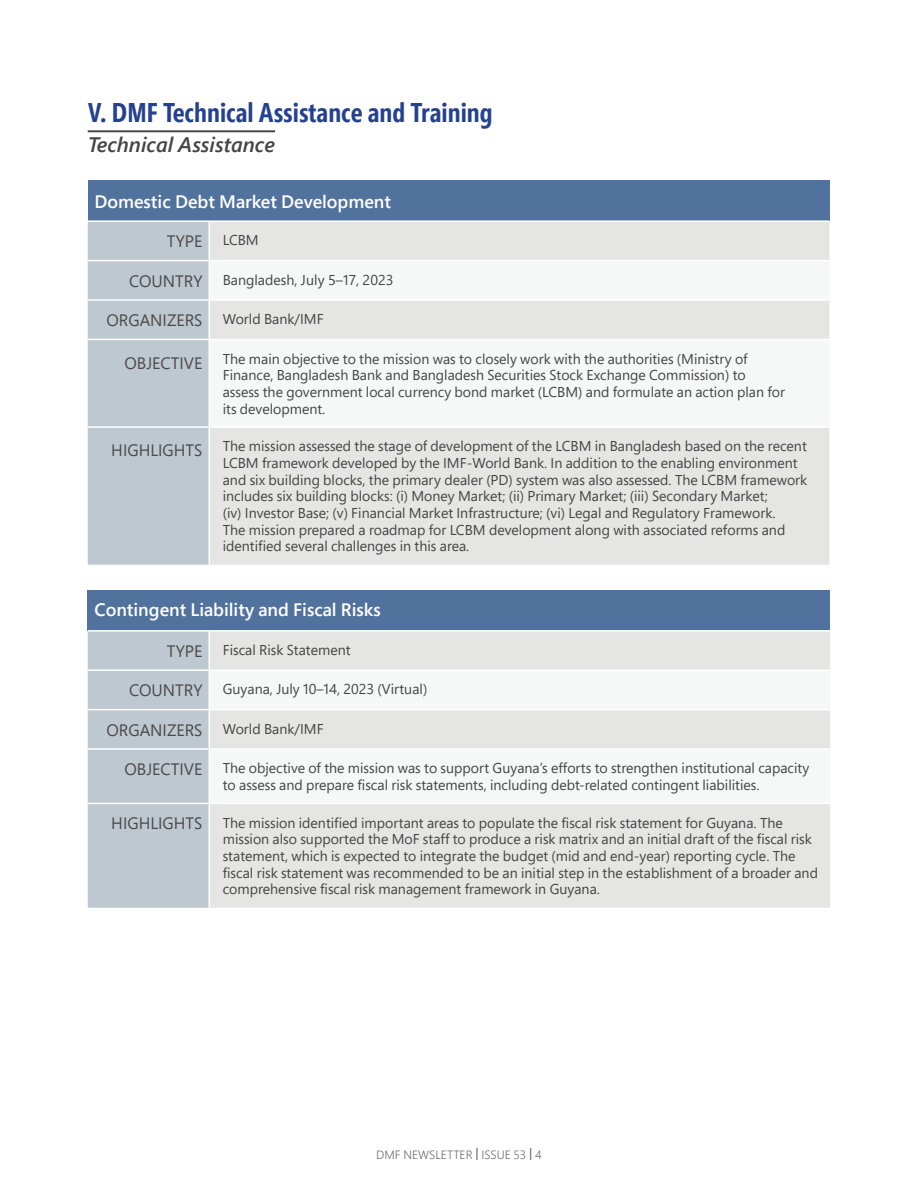
<style>
.page{position:relative;width:918px;height:1188px;background:#fff}
.page>*{position:absolute;margin:0;border:0;box-sizing:border-box;transform-origin:0 0}
.t1{font:700 27px "Segoe Pro Cond";color:#24418f}
.t2{font:italic 600 21px "Segoe Pro";color:#454446}
.t3{font:600 18px "Segoe Pro";color:#fff}
.t4{font:16.5px "Segoe Pro";color:#4d4949}
.t5{font:14.25px/16.6px "Segoe Pro";color:#454446}
.t6{font:300 12px "Segoe Pro";color:#6d6b6c}
.s1{font-size:14.25px;color:#454446}
.s2{font-size:16.5px;color:#4d4949}
.s3{font-weight:600}
</style>
<div class="page">
<div style="left:88px;top:181px;width:742px;height:40px;background:#52729e"></div>
<div style="left:88px;top:222px;width:120px;height:343px;background:#bec8d0"></div>
<div style="left:210px;top:222px;width:620px;height:343px;background:#e5e5e4"></div>
<svg style="left:210px;top:261px;width:620px;height:165px;fill:#f6f7f7"></svg>
<hr style="left:209px;top:220px;width:621px;height:2px;background:#fff">
<hr style="left:88px;top:220px;width:121px;height:2px;background:#fff">
<hr style="left:88px;top:260px;width:121px;height:1px;background:#fff">
<hr style="left:209px;top:260px;width:621px;height:1px;background:#fff">
<hr style="left:88px;top:299px;width:121px;height:2px;background:#fff">
<hr style="left:88px;top:339px;width:121px;height:1px;background:#fff">
<hr style="left:88px;top:426px;width:121px;height:2px;background:#fff">
<hr style="left:209px;top:299px;width:621px;height:2px;background:#fff">
<hr style="left:209px;top:339px;width:621px;height:1px;background:#fff">
<hr style="left:209px;top:426px;width:621px;height:2px;background:#fff">
<hr style="left:88px;top:130px;width:187px;height:2px;background:#454446">
<div style="left:88px;top:590px;width:742px;height:41px;background:#52729e"></div>
<div style="left:88px;top:632px;width:120px;height:276px;background:#bec8d0"></div>
<div style="left:210px;top:632px;width:620px;height:276px;background:#e5e5e4"></div>
<svg style="left:210px;top:671px;width:620px;height:132px;fill:#f6f7f7"></svg>
<hr style="left:88px;top:669px;width:121px;height:2px;background:#fff">
<hr style="left:209px;top:669px;width:621px;height:2px;background:#fff">
<hr style="left:88px;top:709px;width:121px;height:1px;background:#fff">
<hr style="left:209px;top:709px;width:621px;height:1px;background:#fff">
<hr style="left:88px;top:748px;width:121px;height:2px;background:#fff">
<hr style="left:209px;top:748px;width:621px;height:2px;background:#fff">
<hr style="left:88px;top:803px;width:121px;height:1px;background:#fff">
<hr style="left:209px;top:803px;width:621px;height:1px;background:#fff">
<hr style="left:88px;top:630px;width:121px;height:2px;background:#fff">
<hr style="left:209px;top:630px;width:621px;height:2px;background:#fff">
<h1 class="t1" style="left:88px;top:95px;width:406px">V. DMF Technical Assistance and Training</h1>
<h2 class="t2" style="left:88px;top:130px;width:189px">Technical Assistance</h2>
<p class="t3" style="left:94px;top:189px;width:298px">Domestic Debt Market Development</p>
<p class="t4" style="left:167px;top:230px;width:93px">TYPE <span class="s1">LCBM</span></p>
<p class="t5" style="left:129px;top:271px;width:266px"><span class="s2">COUNTRY</span> Bangladesh, July 5–17, 2023</p>
<p class="t5" style="left:106px;top:310px;width:219px"><span class="s2">ORGANIZERS</span> World Bank/IMF</p>
<p class="t5" style="left:223px;top:350px;width:564px;text-indent:-98px"><span class="s2">OBJECTIVE</span> The main objective to the mission was to closely work with the authorities (Ministry of Finance, Bangladesh Bank and Bangladesh Securities Stock Exchange Commission) to assess the government local currency bond market (LCBM) and formulate an action plan for its development.</p>
<p class="t5" style="left:223px;top:438px;width:586px;text-indent:-111px"><span class="s2">HIGHLIGHTS</span> The mission assessed the stage of development of the LCBM in Bangladesh based on the recent LCBM framework developed by the IMF-World Bank. In addition to the enabling environment and six building blocks, the primary dealer (PD) system was also assessed. The LCBM framework includes six building blocks: (i) Money Market; (ii) Primary Market; (iii) Secondary Market;<br>(iv) Investor Base; (v) Financial Market Infrastructure; (vi) Legal and Regulatory Framework.<br>The mission prepared a roadmap for LCBM development along with associated reforms and identified several challenges in this area.</p>
<p class="t3" style="left:94px;top:598px;width:288px">Contingent Liability and Fiscal Risks</p>
<p class="t5" style="left:167px;top:641px;width:185px"><span class="s2">TYPE</span> Fiscal Risk Statement</p>
<p class="t5" style="left:129px;top:681px;width:300px"><span class="s2">COUNTRY</span> Guyana, July 10–14, 2023 (Virtual)</p>
<p class="t5" style="left:106px;top:720px;width:219px"><span class="s2">ORGANIZERS</span> World Bank/IMF</p>
<p class="t5" style="left:223px;top:760px;width:588px;text-indent:-98px"><span class="s2">OBJECTIVE</span> The objective of the mission was to support Guyana’s efforts to strengthen institutional capacity to assess and prepare fiscal risk statements, including debt-related contingent liabilities.</p>
<p class="t5" style="left:223px;top:814px;width:597px;text-indent:-111px"><span class="s2">HIGHLIGHTS</span> The mission identified important areas to populate the fiscal risk statement for Guyana. The mission also supported the MoF staff to produce a risk matrix and an initial draft of the fiscal risk statement, which is expected to integrate the budget (mid and end-year) reporting cycle. The fiscal risk statement was recommended to be an initial step in the establishment of a broader and comprehensive fiscal risk management framework in Guyana.</p>
<p class="t6" style="left:376px;top:1146px;width:167px">DMF NEWSLETTER <span class="s3">|</span> ISSUE 53 <span class="s3">|</span> 4</p>
</div>
